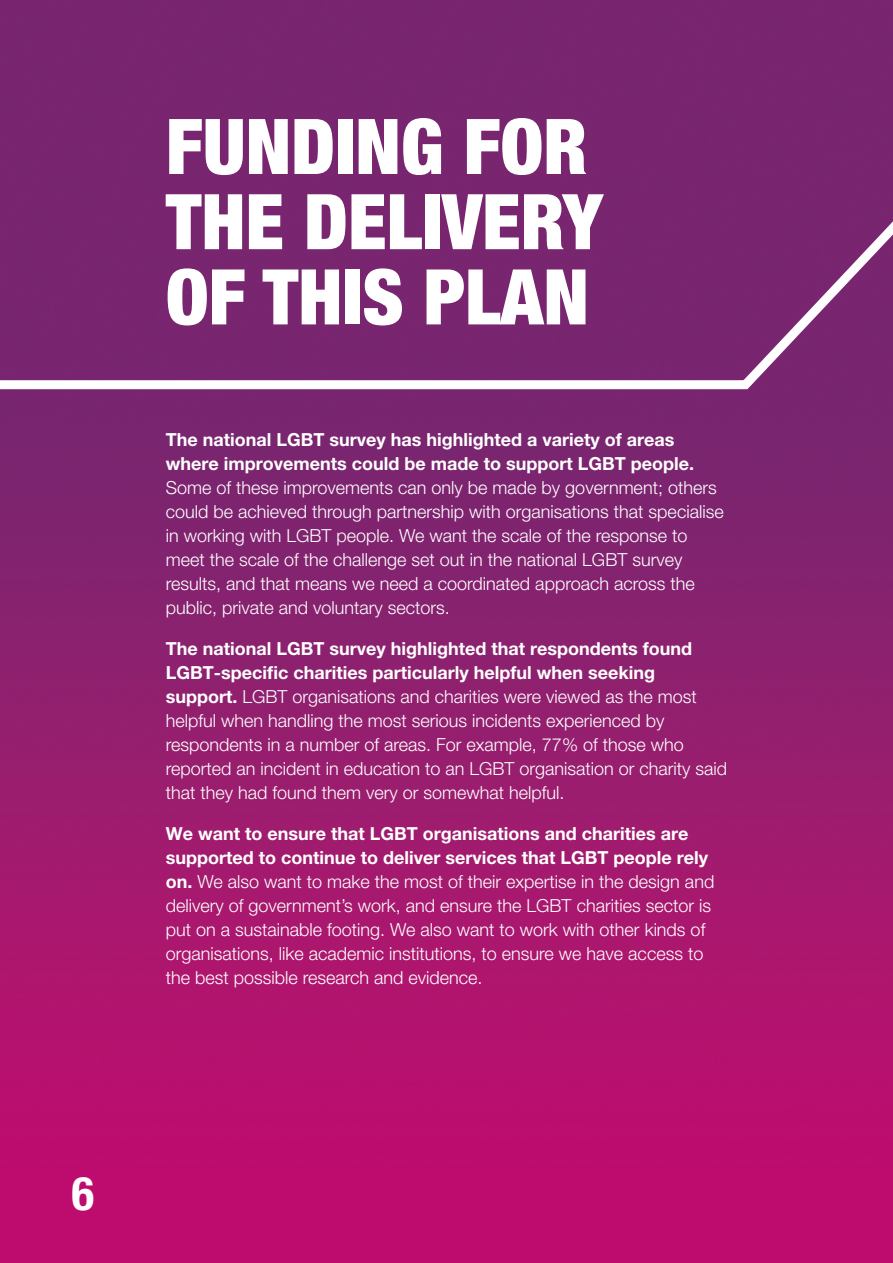
<style>
.page{position:relative;width:893px;height:1263px;background:#fff}
.page>*{position:absolute;margin:0;border:0;box-sizing:border-box;transform-origin:0 0}
.Heading___L1{font:900 condensed 76.95px/75.2px "Helvetica Neue LT Pro";color:#fff}
.t1{font:700 condensed 46.5px "Helvetica Neue LT Pro";color:#fff}
.Body_copy_-_first_li{font:300 18px/24px "Helvetica Neue LT Pro";color:#fff}
.s1{font-weight:700}
</style>
<div class="page">
<img style="left:0;top:394px;width:892px;height:869px">
<div style="left:0;top:0;width:893px;height:394px;background:#79256f"></div>
<p class="Heading___L1" style="left:166px;top:108px;width:438px">FUNDING FOR<br>THE DELIVERY<br>OF THIS PLAN</p>
<p class="Body_copy_-_first_li" style="left:166px;top:427px;width:559px"><span class="s1">The national LGBT survey has highlighted a variety of areas where improvements could be made to support LGBT people.<br></span>Some of these improvements can only be made by government; others could be achieved through partnership with organisations that specialise in working with LGBT people. We want the scale of the response to meet the scale of the challenge set out in the national LGBT survey results, and that means we need a coordinated approach across the public, private and voluntary sectors.</p>
<p class="Body_copy_-_first_li" style="left:166px;top:636px;width:563px"><span class="s1">The national LGBT survey highlighted that respondents found LGBT-specific charities particularly helpful when seeking support.</span> LGBT organisations and charities were viewed as the most helpful when handling the most serious incidents experienced by respondents in a number of areas. For example, 77% of those who reported an incident in education to an LGBT organisation or charity said that they had found them very or somewhat helpful.</p>
<p class="Body_copy_-_first_li" style="left:166px;top:821px;width:550px"><span class="s1">We want to ensure that LGBT organisations and charities are supported to continue to deliver services that LGBT people rely on.</span> We also want to make the most of their expertise in the design and delivery of government’s work, and ensure the LGBT charities sector is put on a sustainable footing. We also want to work with other kinds of organisations, like academic institutions, to ensure we have access to the best possible research and evidence.</p>
<h2 class="t1" style="left:72px;top:1165px;width:24px">6</h2>
</div>
